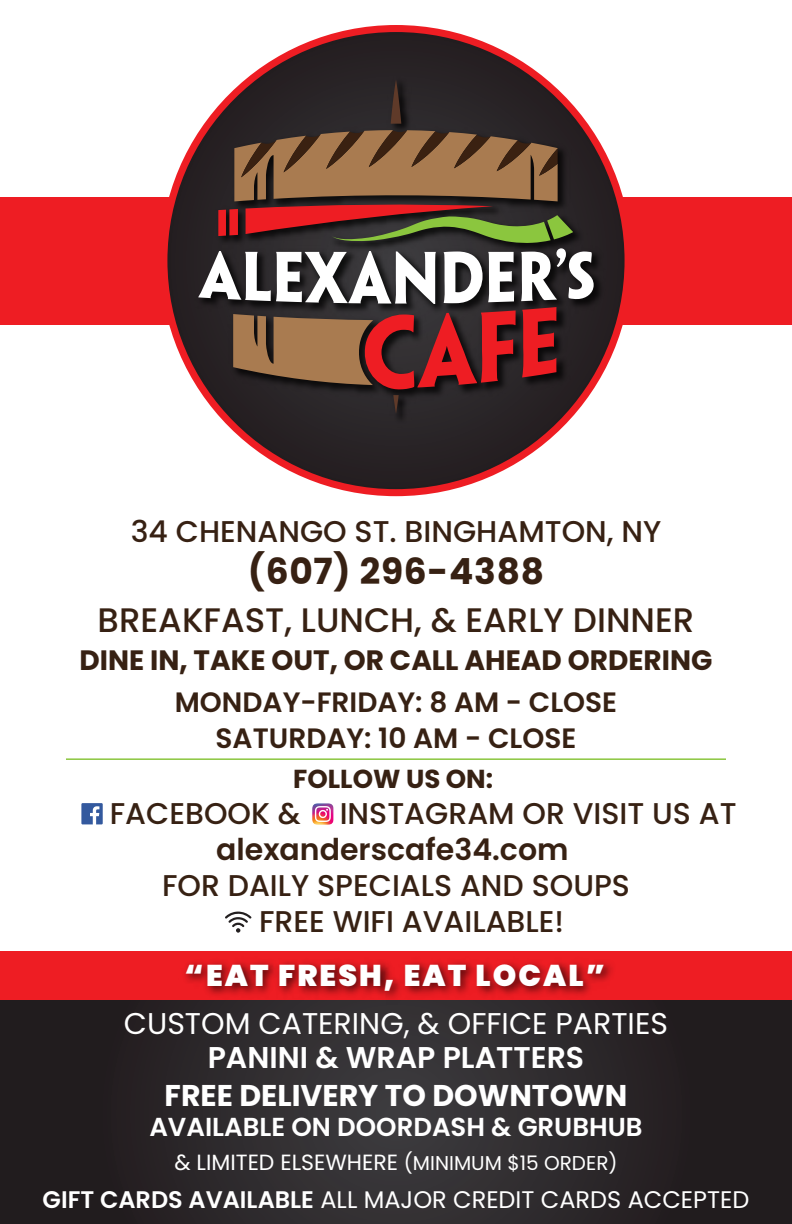
<style>
.page{position:relative;width:792px;height:1224px;background:#fff}
.page>*{position:absolute;margin:0;border:0;box-sizing:border-box;transform-origin:0 0}
.t1{font:700 36px "Poppins";letter-spacing:.02em;color:#372113}
.t2{font:500 34px "Poppins";color:#372113}
.t3{font:500 30px/36px "Poppins";color:#372113}
.t4{font:30px "Poppins";color:#fff}
.t5{font:700 30px "Poppins";color:#fff}
.t6{font:600 30px "Poppins";color:#372113}
.t7{font:600 30px "Poppins";color:#fff}
.t8{font:900 30px "Poppins";letter-spacing:.07em;color:#fff}
.t9{font:600 28px/36px "Poppins";color:#372113;text-align:center}
.t10{font:700 28px "Poppins";color:#372113}
.t11{font:600 26px "Poppins";color:#fff}
.t12{font:700 26px "Poppins";color:#372113}
.t13{font:24px "Poppins";color:#fff}
.t14{font:22px "Poppins";color:#fff}
.s1{font-size:20px}
.s2{font-weight:600}
</style>
<div class="page">
<div style="left:0;top:197px;width:792px;height:127px;background:#ee1d23"></div>
<svg style="left:0;top:1000px;width:792px;height:224px;background:#2a2629"></svg>
<div style="left:0;top:952px;width:792px;height:48px;background:#ee1d23"></div>
<svg style="left:164px;top:29px;width:464px;height:464px;background:#3d1f22"></svg>
<img style="left:195px;top:77px;width:414px;height:352px">
<svg style="left:391px;top:80px;width:10px;height:44px"></svg>
<svg style="left:198px;top:130px;width:396px;height:284px;background:#6c4c42"></svg>
<svg style="left:81px;top:803px;width:22px;height:21px"></svg>
<img style="left:312px;top:803px;width:22px;height:22px">
<svg style="left:225px;top:912px;width:27px;height:21px"></svg>
<img style="left:177px;top:951px;width:446px;height:70px">
<hr style="left:66px;top:758px;width:660px;height:2px;background:#8bc63e">
<p class="t3" style="left:131px;top:514px;width:532px">34 CHENANGO ST. BINGHAMTON, NY</p>
<p class="t1" style="left:248px;top:551px;width:298px">(607) 296-4388</p>
<p class="t2" style="left:98px;top:600px;width:598px">BREAKFAST, LUNCH, &amp; EARLY DINNER</p>
<p class="t10" style="left:80px;top:644px;width:634px">DINE IN, TAKE OUT, OR CALL AHEAD ORDERING</p>
<p class="t9" style="left:175px;top:684px;width:444px">MONDAY-FRIDAY: 8 AM - CLOSE<br>SATURDAY: 10 AM - CLOSE</p>
<p class="t12" style="left:293px;top:764px;width:201px">FOLLOW US ON:</p>
<p class="t3" style="left:110px;top:796px;width:192px">FACEBOOK &amp;</p>
<p class="t3" style="left:340px;top:796px;width:399px">INSTAGRAM OR VISIT US AT</p>
<p class="t6" style="left:216px;top:833px;width:354px">alexanderscafe34.com</p>
<p class="t3" style="left:259px;top:868px;width:372px;text-indent:-97px">FOR DAILY SPECIALS AND SOUPS<br>FREE WIFI AVAILABLE!</p>
<p class="t8" style="left:185px;top:958px;width:422px">“EAT FRESH, EAT LOCAL”</p>
<p class="t4" style="left:124px;top:1006px;width:546px">CUSTOM CATERING, &amp; OFFICE PARTIES</p>
<p class="t7" style="left:208px;top:1040px;width:378px">PANINI &amp; WRAP PLATTERS</p>
<p class="t5" style="left:165px;top:1078px;width:464px">FREE DELIVERY TO DOWNTOWN</p>
<p class="t11" style="left:149px;top:1112px;width:495px">AVAILABLE ON DOORDASH &amp; GRUBHUB</p>
<p class="t14" style="left:174px;top:1149px;width:445px">&amp; LIMITED ELSEWHERE <span class="s1">(MINIMUM $15 ORDER)</span></p>
<p class="t13" style="left:43px;top:1186px;width:708px"><span class="s2">GIFT CARDS AVAILABLE</span> ALL MAJOR CREDIT CARDS ACCEPTED</p>
</div>
